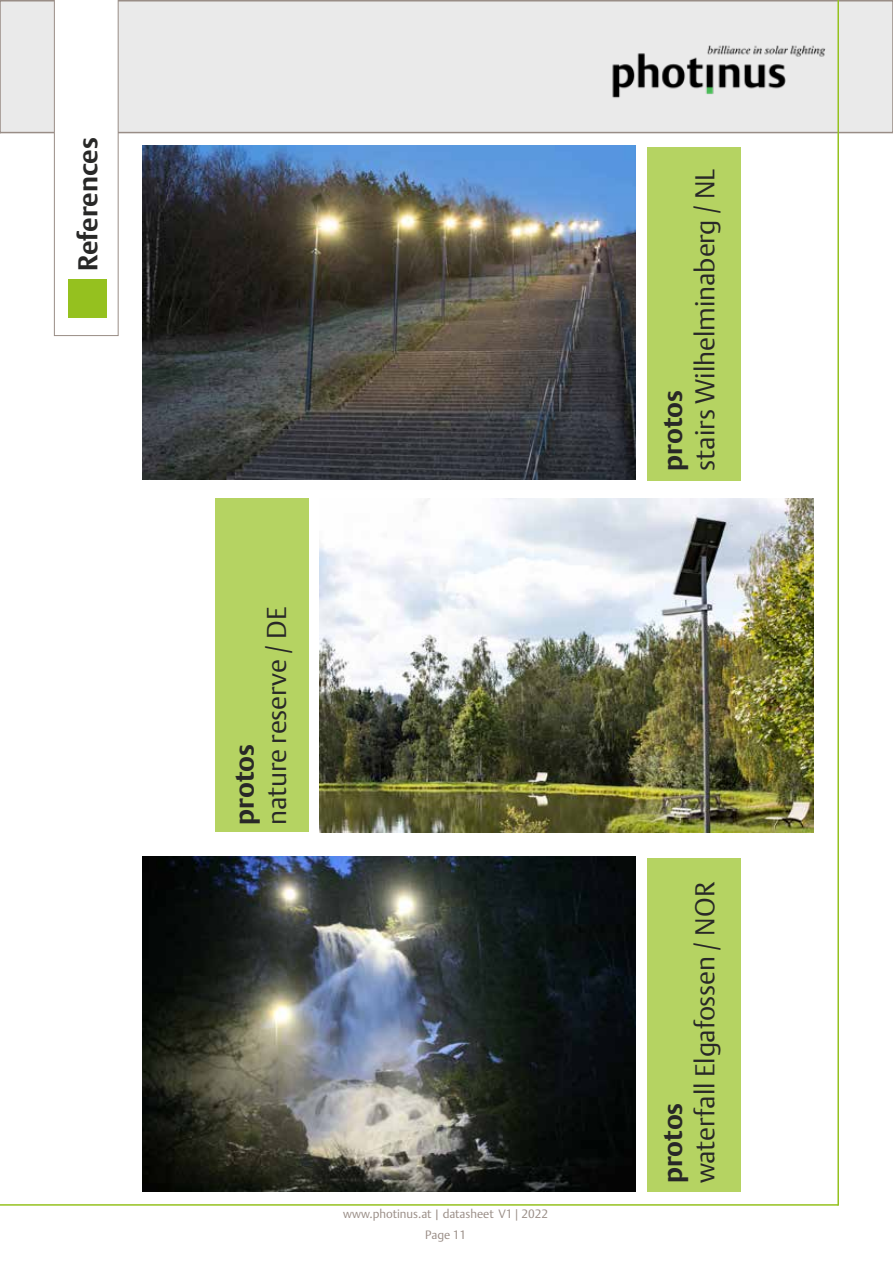
<style>
.page{position:relative;width:893px;height:1263px;background:#fff}
.page>*{position:absolute;margin:0;border:0;box-sizing:border-box;transform-origin:0 0}
.t1{font:300 27px "DTL Argo T";color:#282827}
.t2{font:700 27px "DTL Argo ST";letter-spacing:-.005em;color:#282827}
.t3{font:300 12px/21px "DTL Argo T";color:#998d86;text-align:center}
.s1{font-family:"Arial";font-weight:400}
</style>
<div class="page">
<div style="left:0;top:0;width:893px;height:133px;background:#eaeaea;border:2px solid #998d86"></div>
<img style="left:612px;top:45px;width:214px;height:53px">
<hr style="left:0;top:1204px;width:838px;height:2px;background:#95c11f">
<hr style="left:837px;top:0;width:2px;height:1206px;background:#95c11f">
<div style="left:647px;top:858px;width:94px;height:334px;background:#b5d362"></div>
<div style="left:215px;top:498px;width:93px;height:334px;background:#b5d362"></div>
<div style="left:647px;top:147px;width:94px;height:333px;background:#b5d362"></div>
<img style="left:142px;top:857px;width:494px;height:334px">
<svg style="left:54px;top:0;width:65px;height:336px"></svg>
<div style="left:68px;top:280px;width:38px;height:38px;background:#95c11f"></div>
<img style="left:320px;top:498px;width:493px;height:335px">
<img style="left:142px;top:145px;width:494px;height:335px">
<p class="t2" style="left:72px;top:271px;width:135px;rotate:-90deg">References</p>
<p class="t1" style="left:260px;top:825px;width:220px;rotate:-90deg">nature reserve / DE</p>
<p class="t2" style="left:228px;top:825px;width:82px;rotate:-90deg">protos</p>
<p class="t3" style="left:343px;top:1203px;width:206px">www.photinus.at | datasheet V1 <span class="s1">|</span> 2022<br>Page 11</p>
<p class="t1" style="left:689px;top:471px;width:304px;rotate:-90deg">stairs Wilhelminaberg / NL</p>
<p class="t2" style="left:656px;top:471px;width:82px;rotate:-90deg">protos</p>
<p class="t1" style="left:689px;top:1183px;width:303px;rotate:-90deg">waterfall Elgafossen / NOR</p>
<p class="t2" style="left:656px;top:1183px;width:82px;rotate:-90deg">protos</p>
</div>
